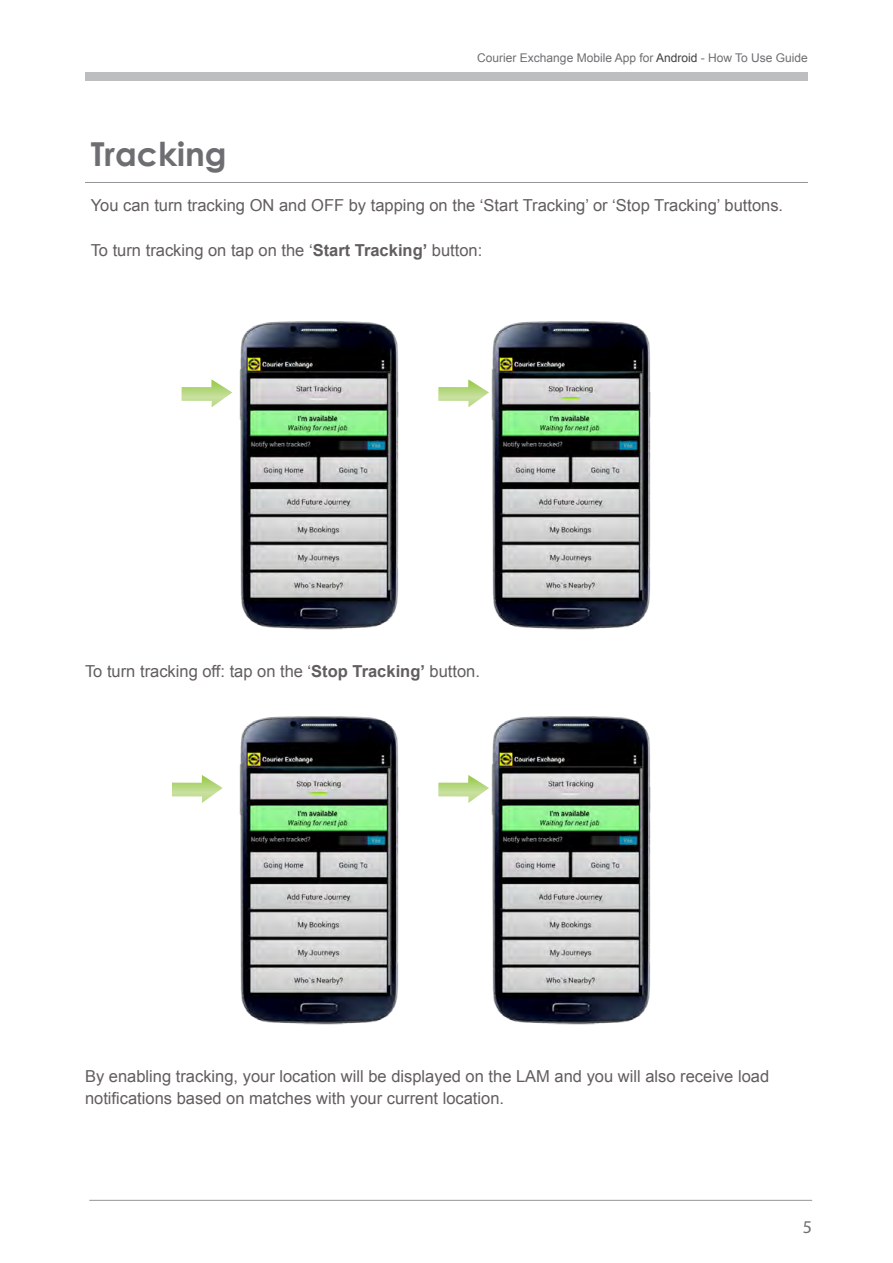
<style>
.page{position:relative;width:893px;height:1263px;background:#fff}
.page>*{position:absolute;margin:0;border:0;box-sizing:border-box;transform-origin:0 0}
.t1{font:700 33px "Century Gothic";color:#6d6e71}
.t2{font:18px "Myriad Pro";color:#6d6e71}
.t3{font:16.5px/22.5px "Arial";color:#625d5e}
.t4{font:12px "Arial";color:#6d6e71}
.s1{color:#414042}
.s2{font-weight:700}
</style>
<div class="page">
<hr style="left:89px;top:1200px;width:723px;height:1px;background:#939598">
<div style="left:85px;top:72px;width:723px;height:9px;background:#bcbec0"></div>
<hr style="left:85px;top:182px;width:723px;height:1px;background:#939598">
<img style="left:239px;top:321px;width:160px;height:309px">
<svg style="left:181px;top:379px;width:51px;height:28px"></svg>
<img style="left:491px;top:321px;width:160px;height:309px">
<svg style="left:438px;top:376px;width:55px;height:36px"></svg>
<img style="left:491px;top:716px;width:160px;height:309px">
<img style="left:239px;top:716px;width:160px;height:309px">
<svg style="left:438px;top:771px;width:55px;height:36px"></svg>
<svg style="left:172px;top:775px;width:51px;height:28px"></svg>
<p class="t4" style="left:477px;top:49px;width:332px">Courier Exchange Mobile App for <span class="s1">Android</span> - How To Use Guide</p>
<h1 class="t1" style="left:91px;top:129px;width:137px">Tracking</h1>
<p class="t3" style="left:91px;top:194px;width:694px">You can turn tracking ON and OFF by tapping on the ‘Start Tracking’ or ‘Stop Tracking’ buttons.</p>
<p class="t3" style="left:91px;top:239px;width:393px">To turn tracking on tap on the ‘<span class="s2">Start Tracking’</span> button:</p>
<p class="t3" style="left:85px;top:660px;width:396px">To turn tracking off: tap on the ‘<span class="s2">Stop Tracking’</span> button.</p>
<p class="t3" style="left:85px;top:1064px;width:686px">By enabling tracking, your location will be displayed on the LAM and you will also receive load notifications based on matches with your current location.</p>
<p class="t2" style="left:803px;top:1216px;width:11px">5</p>
</div>
